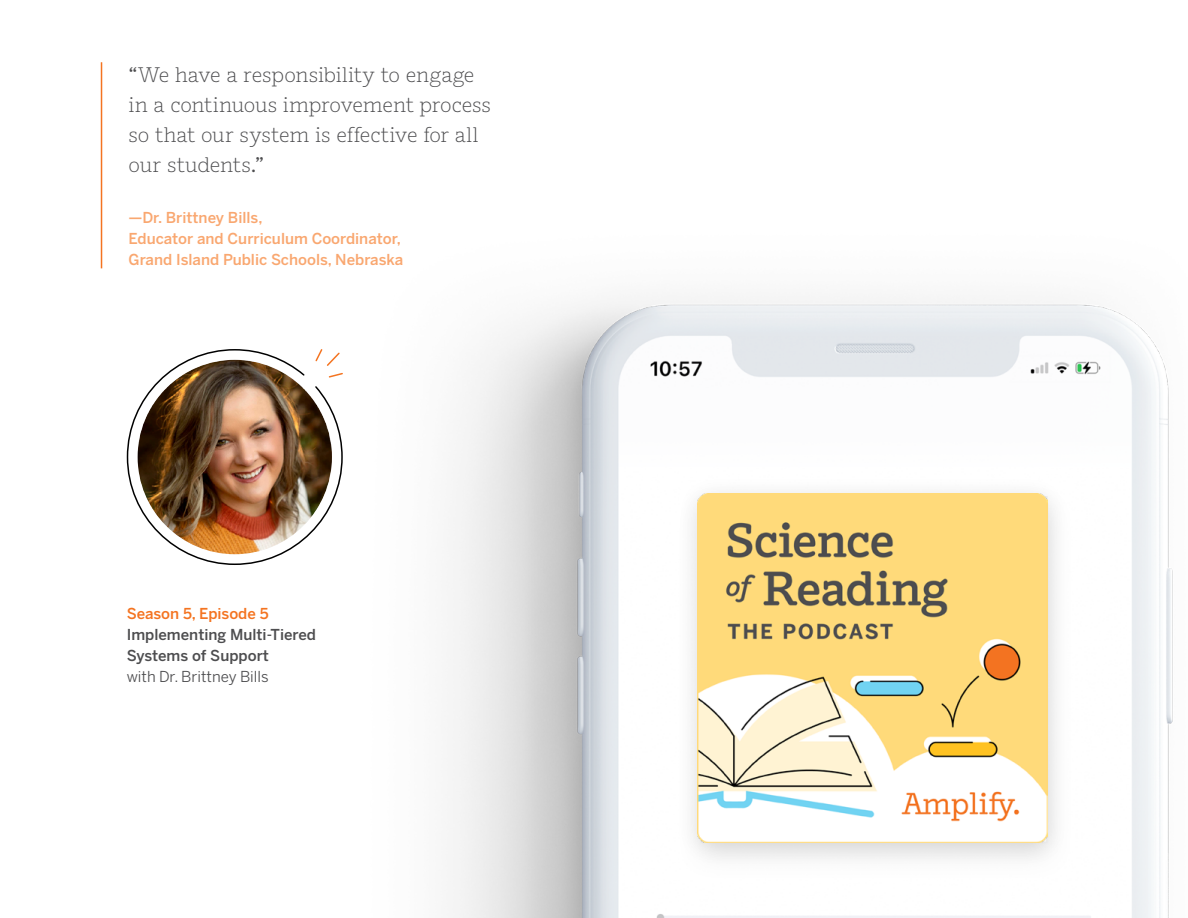
<style>
.page{position:relative;width:1188px;height:918px;background:#fff}
.page>*{position:absolute;margin:0;border:0;box-sizing:border-box;transform-origin:0 0}
.t1{font:300 21px/30px "Amplify";letter-spacing:-.005em;color:#4d4d4f}
.t2{font:500 15px/21px "Benton Sans";color:#f9a770}
.t3{font:500 15px/21px "Benton Sans";color:#4d4d4f}
.t4{font:15px "Benton Sans";color:#4d4d4f}
.t5{font:500 15px "Benton Sans";color:#f47421}
</style>
<div class="page">
<hr style="left:101px;top:62px;width:1px;height:206px;background:#f47421">
<svg style="left:126px;top:349px;width:212px;height:216px"></svg>
<img style="left:138px;top:360px;width:194px;height:194px;border-radius:97px">
<svg style="left:314px;top:349px;width:24px;height:30px"></svg>
<img style="left:338px;top:298px;width:835px;height:620px">
<div style="left:675px;top:473px;width:395px;height:396px;background:#000;opacity:.1"></div>
<img style="left:697px;top:493px;width:350px;height:350px">
<p class="t1" style="left:129px;top:60px;width:364px">“We have a responsibility to engage in a continuous improvement process so that our system is effective for all our students."</p>
<p class="t2" style="left:129px;top:207px;width:276px">—Dr. Brittney Bills,<br>Educator and Curriculum Coordinator,<br>Grand Island Public Schools, Nebraska</p>
<p class="t5" style="left:127px;top:605px;width:143px">Season 5, Episode 5</p>
<p class="t3" style="left:127px;top:624px;width:191px">Implementing Multi-Tiered<br>Systems of Support</p>
<p class="t4" style="left:127px;top:668px;width:143px">with Dr. Brittney Bills</p>
</div>
